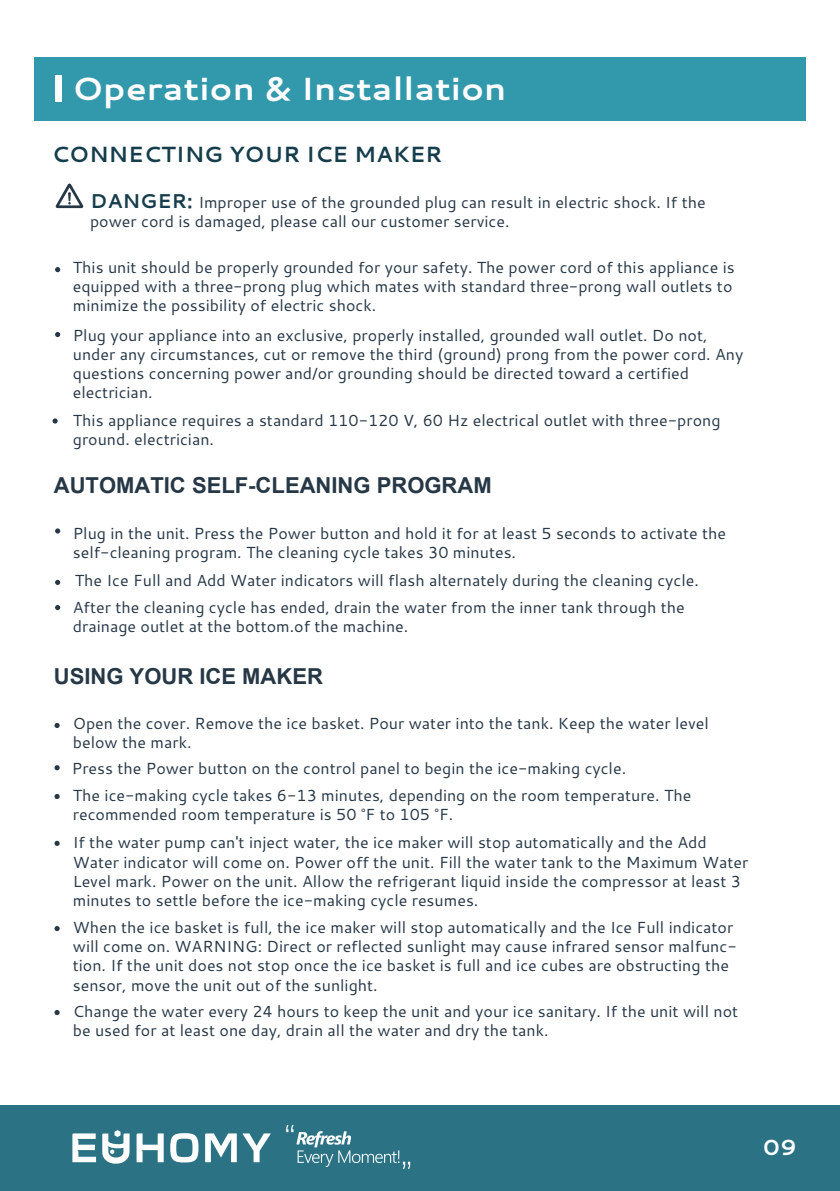
<style>
.page{position:relative;width:840px;height:1191px;background:#fff}
.page>*{position:absolute;margin:0;border:0;box-sizing:border-box;transform-origin:0 0}
.t1{font:700 32px "Cantarell";color:#fff;scale:1.07 1}
.t2{font:700 22px "Arial";color:#263746}
.t3{font:700 22px "Cantarell";color:#153d4b}
.t4{font:700 21.8px "Cantarell";color:#fff;scale:1.07 1}
.t5{font:16px/19.2px "Cantarell";color:#263746}
.s1{font-weight:700;font-size:20px;color:#153d4b}
</style>
<div class="page">
<div style="left:0;top:1105px;width:839px;height:86px;background:#2a7284"></div>
<svg style="left:72px;top:1130px;width:199px;height:34px"></svg>
<svg style="left:286px;top:1125px;width:124px;height:43px"></svg>
<div style="left:34px;top:57px;width:771px;height:64px;background:#3298ab"></div>
<div style="left:55px;top:75px;width:6px;height:27px;background:#fff"></div>
<svg style="left:56px;top:184px;width:27px;height:24px"></svg>
<svg style="left:55px;top:267px;width:5px;height:5px"></svg>
<svg style="left:55px;top:332px;width:5px;height:5px"></svg>
<svg style="left:52px;top:418px;width:6px;height:5px"></svg>
<svg style="left:55px;top:528px;width:5px;height:5px"></svg>
<svg style="left:55px;top:580px;width:5px;height:5px"></svg>
<svg style="left:55px;top:605px;width:5px;height:5px"></svg>
<svg style="left:54px;top:723px;width:6px;height:5px"></svg>
<svg style="left:54px;top:765px;width:6px;height:5px"></svg>
<svg style="left:54px;top:794px;width:6px;height:5px"></svg>
<svg style="left:54px;top:840px;width:6px;height:6px"></svg>
<svg style="left:54px;top:926px;width:6px;height:5px"></svg>
<svg style="left:54px;top:1010px;width:6px;height:5px"></svg>
<h1 class="t1" style="left:72px;top:66px;width:407px">Operation &amp; Installation</h1>
<h2 class="t3" style="left:52px;top:138px;width:392px">CONNECTING YOUR ICE MAKER</h2>
<p class="t5" style="left:90px;top:192px;width:616px"><span class="s1">DANGER:</span> Improper use of the grounded plug can result in electric shock. If the power cord is damaged, please call our customer service.</p>
<p class="t5" style="left:73px;top:257px;width:663px">This unit should be properly grounded for your safety. The power cord of this appliance is equipped with a three-prong plug which mates with standard three-prong wall outlets to minimize the possibility of electric shock.</p>
<p class="t5" style="left:73px;top:325px;width:671px">Plug your appliance into an exclusive, properly installed, grounded wall outlet. Do not, under any circumstances, cut or remove the third (ground) prong from the power cord. Any questions concerning power and/or grounding should be directed toward a certified electrician.</p>
<p class="t5" style="left:73px;top:410px;width:649px">This appliance requires a standard 110-120 V, 60 Hz electrical outlet with three-prong ground. electrician.</p>
<h2 class="t2" style="left:54px;top:470px;width:439px">AUTOMATIC SELF-CLEANING PROGRAM</h2>
<p class="t5" style="left:73px;top:523px;width:654px">Plug in the unit. Press the Power button and hold it for at least 5 seconds to activate the self-cleaning program. The cleaning cycle takes 30 minutes.</p>
<p class="t5" style="left:73px;top:566px;width:627px;line-height:26.8px">The Ice Full and Add Water indicators will flash alternately during the cleaning cycle.<br>After the cleaning cycle has ended, drain the water from the inner tank through the</p>
<p class="t5" style="left:73px;top:616px;width:337px">drainage outlet at the bottom.of the machine.</p>
<h2 class="t2" style="left:54px;top:661px;width:270px">USING YOUR ICE MAKER</h2>
<p class="t5" style="left:73px;top:713px;width:637px">Open the cover. Remove the ice basket. Pour water into the tank. Keep the water level below the mark.</p>
<p class="t5" style="left:72px;top:758px;width:555px">Press the Power button on the control panel to begin the ice-making cycle.</p>
<p class="t5" style="left:73px;top:785px;width:619px">The ice-making cycle takes 6-13 minutes, depending on the room temperature. The recommended room temperature is 50 °F to 105 °F.</p>
<p class="t5" style="left:73px;top:832px;width:676px">If the water pump can't inject water, the ice maker will stop automatically and the Add Water indicator will come on. Power off the unit. Fill the water tank to the Maximum Water Level mark. Power on the unit. Allow the refrigerant liquid inside the compressor at least 3 minutes to settle before the ice-making cycle resumes.</p>
<p class="t5" style="left:73px;top:917px;width:665px">When the ice basket is full, the ice maker will stop automatically and the Ice Full indicator will come on. WARNING: Direct or reflected sunlight may cause infrared sensor malfunc&shy;tion. If the unit does not stop once the ice basket is full and ice cubes are obstructing the sensor, move the unit out of the sunlight.</p>
<p class="t5" style="left:73px;top:1001px;width:666px">Change the water every 24 hours to keep the unit and your ice sanitary. If the unit will not be used for at least one day, drain all the water and dry the tank.</p>
<h3 class="t4" style="left:762px;top:1132px;width:33px">09</h3>
</div>
